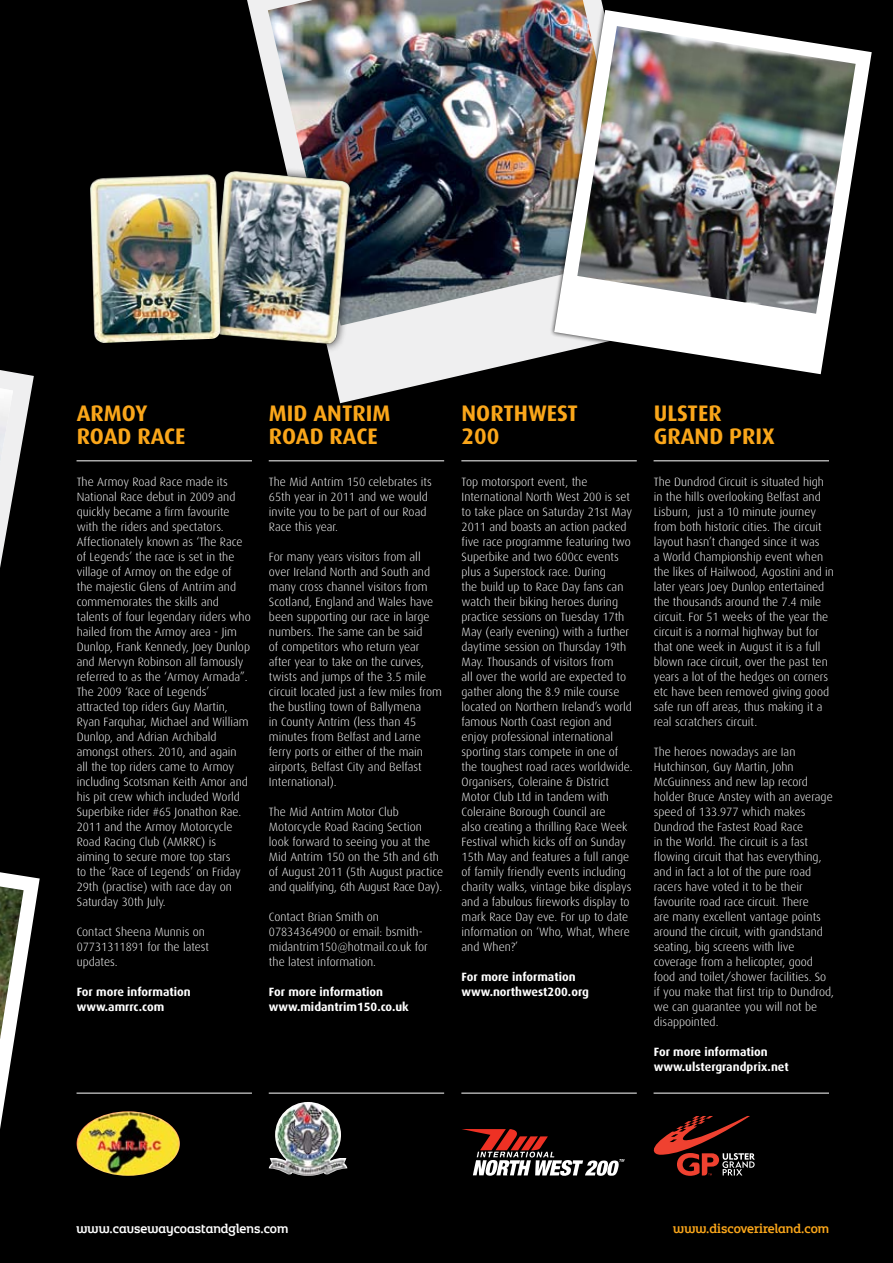
<style>
.page{position:relative;width:893px;height:1263px;background:#000}
.page>*{position:absolute;margin:0;border:0;box-sizing:border-box;transform-origin:0 0}
.t1{font:700 22.5px/22.5px "Dax";color:#faa61a}
.t2{font:13.5px "Northern Ireland Headline";color:#fff}
.t3{font:13.5px "Northern Ireland Headline";color:#faa61a}
.t4{font:300 12px/15px "Dax";color:#fff}
.t5{font:700 12px/15px "Dax";color:#fff}
</style>
<div class="page">
<svg style="left:247px;top:0;width:302px;height:403px"></svg>
<img style="left:268px;top:0;width:335px;height:326px">
<hr style="left:77px;top:461px;width:175px;height:1px;background:#fff">
<hr style="left:77px;top:1093px;width:175px;height:1px;background:#fff">
<hr style="left:461px;top:461px;width:176px;height:1px;background:#fff">
<hr style="left:461px;top:1093px;width:176px;height:1px;background:#fff">
<hr style="left:269px;top:461px;width:175px;height:1px;background:#fff">
<hr style="left:269px;top:1093px;width:175px;height:1px;background:#fff">
<div style="left:549px;top:5px;width:327px;height:373px;background:#000;opacity:.75"></div>
<svg style="left:554px;top:10px;width:318px;height:364px"></svg>
<img style="left:577px;top:26px;width:279px;height:288px">
<div style="left:202px;top:162px;width:157px;height:190px;background:#000;opacity:.8"></div>
<img style="left:229px;top:171px;width:121px;height:173px">
<div style="left:81px;top:165px;width:148px;height:186px;background:#000;opacity:.8"></div>
<img style="left:90px;top:174px;width:130px;height:169px">
<svg style="left:462px;top:1129px;width:162px;height:47px"></svg>
<hr style="left:654px;top:461px;width:175px;height:1px;background:#fff">
<hr style="left:654px;top:1093px;width:175px;height:1px;background:#fff">
<svg style="left:653px;top:1116px;width:102px;height:60px"></svg>
<svg style="left:0;top:370px;width:34px;height:198px"></svg>
<img style="left:0;top:388px;width:13px;height:77px">
<img style="left:77px;top:1111px;width:103px;height:65px">
<svg style="left:0;top:872px;width:40px;height:257px"></svg>
<img style="left:0;top:886px;width:24px;height:153px">
<img style="left:269px;top:1102px;width:78px;height:74px">
<h1 class="t1" style="left:77px;top:402px;width:110px">ARMOY<br>ROAD RACE</h1>
<h1 class="t1" style="left:462px;top:402px;width:118px">NORTHWEST<br>200</h1>
<h1 class="t1" style="left:269px;top:402px;width:123px">MID ANTRIM<br>ROAD RACE</h1>
<p class="t4" style="left:77px;top:474px;width:175px">The Armoy Road Race made its<br>National Race debut in 2009 and quickly became a firm favourite with the riders and spectators.<br>Affectionately known as ‘The Race of Legends’ the race is set in the village of Armoy on the edge of<br>the majestic Glens of Antrim and commemorates the skills and talents of four legendary riders who hailed from the Armoy area - Jim<br>Dunlop, Frank Kennedy, Joey Dunlop and Mervyn Robinson all famously referred to as the ‘Armoy Armada”.<br>The 2009 ‘Race of Legends’ attracted top riders Guy Martin,<br>Ryan Farquhar, Michael and William<br>Dunlop, and Adrian Archibald amongst others. 2010, and again all the top riders came to Armoy including Scotsman Keith Amor and his pit crew which included World<br>Superbike rider #65 Jonathon Rae.<br>2011 and the Armoy Motorcycle<br>Road Racing Club (AMRRC) is aiming to secure more top stars<br>to the ‘Race of Legends’ on Friday<br>29th (practise) with race day on<br>Saturday 30th July.</p>
<p class="t4" style="left:77px;top:924px;width:134px">Contact Sheena Munnis on<br>07731311891 for the latest updates.</p>
<p class="t5" style="left:77px;top:984px;width:116px">For more information www.amrrc.com</p>
<p class="t4" style="left:269px;top:474px;width:164px">The Mid Antrim 150 celebrates its<br>65th year in 2011 and we would invite you to be part of our Road<br>Race this year.</p>
<p class="t4" style="left:269px;top:549px;width:174px">For many years visitors from all over Ireland North and South and many cross channel visitors from<br>Scotland, England and Wales have been supporting our race in large numbers. The same can be said<br>of competitors who return year after year to take on the curves, twists and jumps of the 3.5 mile circuit located just a few miles from the bustling town of Ballymena<br>in County Antrim (less than 45 minutes from Belfast and Larne ferry ports or either of the main airports, Belfast City and Belfast<br>International).</p>
<p class="t4" style="left:269px;top:804px;width:176px">The Mid Antrim Motor Club<br>Motorcycle Road Racing Section look forward to seeing you at the<br>Mid Antrim 150 on the 5th and 6th of August 2011 (5th August practice and qualifying, 6th August Race Day).</p>
<p class="t4" style="left:269px;top:909px;width:160px">Contact Brian Smith on<br>07834364900 or email: bsmith&shy;midantrim150@hotmail.co.uk for the latest information.</p>
<p class="t5" style="left:269px;top:984px;width:141px">For more information www.midantrim150.co.uk</p>
<p class="t4" style="left:462px;top:474px;width:173px">Top motorsport event, the<br>International North West 200 is set to take place on Saturday 21st May<br>2011 and boasts an action packed five race programme featuring two<br>Superbike and two 600cc events plus a Superstock race. During<br>the build up to Race Day fans can watch their biking heroes during practice sessions on Tuesday 17th<br>May (early evening) with a further daytime session on Thursday 19th<br>May. Thousands of visitors from<br>all over the world are expected to gather along the 8.9 mile course located on Northern Ireland’s world famous North Coast region and enjoy professional international sporting stars compete in one of the toughest road races worldwide.<br>Organisers, Coleraine &amp; District<br>Motor Club Ltd in tandem with<br>Coleraine Borough Council are<br>also creating a thrilling Race Week<br>Festival which kicks off on Sunday<br>15th May and features a full range of family friendly events including charity walks, vintage bike displays and a fabulous fireworks display to mark Race Day eve. For up to date information on ‘Who, What, Where and When?’</p>
<p class="t5" style="left:462px;top:969px;width:129px">For more information www.northwest200.org</p>
<h1 class="t1" style="left:654px;top:402px;width:122px">ULSTER<br>GRAND PRIX</h1>
<p class="t4" style="left:654px;top:474px;width:182px">The Dundrod Circuit is situated high in the hills overlooking Belfast and Lisburn, just a 10 minute journey from both historic cities. The circuit layout hasn’t changed since it was<br>a World Championship event when the likes of Hailwood, Agostini and in later years Joey Dunlop entertained the thousands around the 7.4 mile circuit. For 51 weeks of the year the circuit is a normal highway but for that one week in August it is a full blown race circuit, over the past ten years a lot of the hedges on corners etc have been removed giving good safe run off areas, thus making it a real scratchers circuit.</p>
<p class="t4" style="left:654px;top:744px;width:182px">The heroes nowadays are Ian<br>Hutchinson, Guy Martin, John<br>McGuinness and new lap record holder Bruce Anstey with an average speed of 133.977 which makes<br>Dundrod the Fastest Road Race<br>in the World. The circuit is a fast flowing circuit that has everything, and in fact a lot of the pure road racers have voted it to be their favourite road race circuit. There<br>are many excellent vantage points around the circuit, with grandstand seating, big screens with live coverage from a helicopter, good food and toilet/shower facilities. So if you make that first trip to Dundrod, we can guarantee you will not be disappointed.</p>
<p class="t5" style="left:654px;top:1044px;width:136px">For more information www.ulstergrandprix.net</p>
<p class="t2" style="left:77px;top:1220px;width:213px">www.causewaycoastandglens.com</p>
<p class="t3" style="left:673px;top:1220px;width:157px">www.discoverireland.com</p>
</div>
